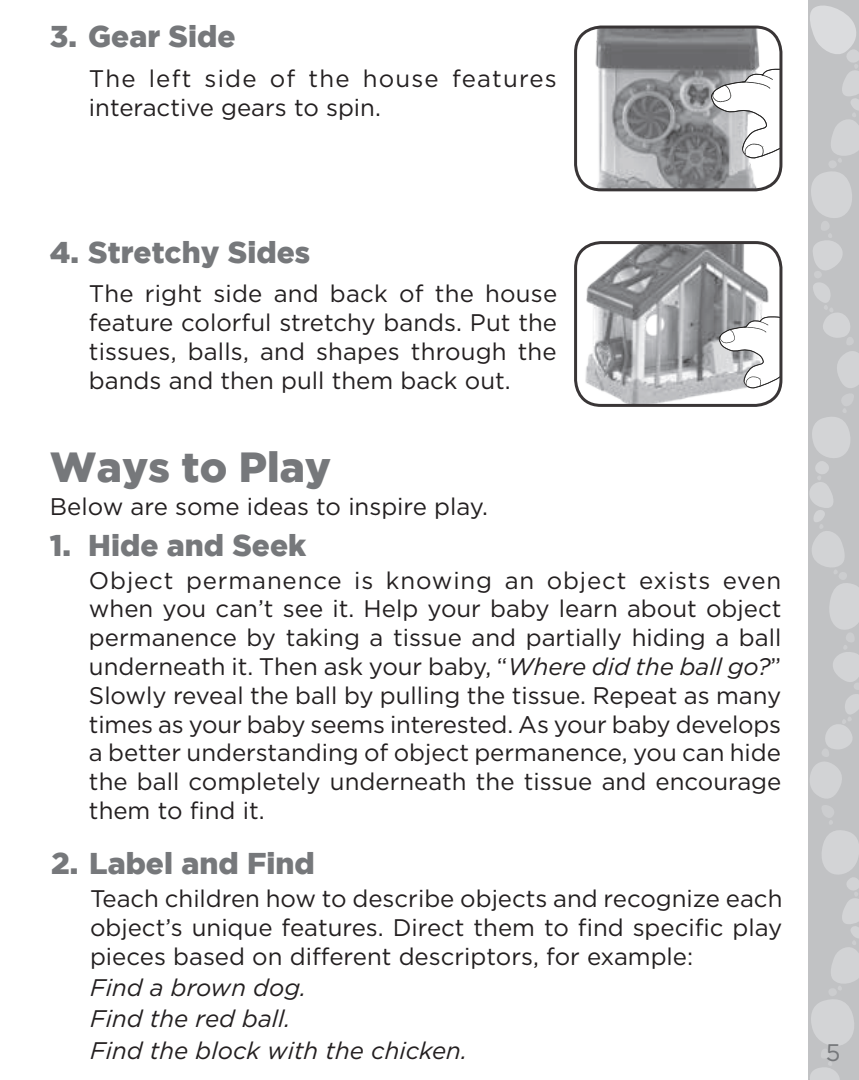
<style>
.page{position:relative;width:859px;height:1080px;background:#fff}
.page>*{position:absolute;margin:0;border:0;box-sizing:border-box;transform-origin:0 0}
.t1{font:900 42px "Gotham";color:#76787b}
.t2{font:900 30px "Gotham";color:#76787b}
.t3{font:24px/28.8px "Gotham";color:#231f20;text-align:justify}
.t4{font:italic 24px/31.2px "Gotham";color:#231f20}
.t5{font:24px/28.8px "Gotham";letter-spacing:.04em;color:#231f20}
.t6{font:24px "Gotham";color:#76787b}
.s1{font-style:italic}
</style>
<div class="page">
<svg style="left:808px;top:0;width:51px;height:1080px;background:#c7c8ca"></svg>
<img style="left:576px;top:27px;width:205px;height:163px">
<svg style="left:711px;top:69px;width:67px;height:89px"></svg>
<div style="left:574px;top:26px;width:208px;height:165px;border:3px solid #231f20;border-radius:26px"></div>
<img style="left:579px;top:243px;width:202px;height:161px">
<svg style="left:719px;top:316px;width:59px;height:73px"></svg>
<div style="left:574px;top:241px;width:208px;height:166px;border:3px solid #231f20;border-radius:26px"></div>
<p class="t2" style="left:50px;top:19px;width:187px">3. Gear Side</p>
<p class="t5" style="left:89px;top:64px;width:469px">The left side of the house features interactive gears to spin.</p>
<p class="t2" style="left:50px;top:235px;width:262px">4. Stretchy Sides</p>
<p class="t3" style="left:89px;top:279px;width:470px">The right side and back of the house feature colorful stretchy bands. Put the tissues, balls, and shapes through the bands and then pull them back out.</p>
<h1 class="t1" style="left:50px;top:443px;width:283px">Ways to Play</h1>
<p class="t3" style="left:50px;top:492px;width:439px">Below are some ideas to inspire play.</p>
<p class="t2" style="left:50px;top:528px;width:258px">1. Hide and Seek</p>
<p class="t3" style="left:89px;top:565px;width:694px">Object permanence is knowing an object exists even when you can’t see it. Help your baby learn about object permanence by taking a tissue and partially hiding a ball underneath it. Then ask your baby, “<span class="s1">Where did the ball go?</span>” Slowly reveal the ball by pulling the tissue. Repeat as many times as your baby seems interested. As your baby develops a better understanding of object permanence, you can hide the ball completely underneath the tissue and encourage them to find it.</p>
<p class="t2" style="left:51px;top:846px;width:265px">2. Label and Find</p>
<p class="t3" style="left:90px;top:884px;width:694px">Teach children how to describe objects and recognize each object’s unique features. Direct them to find specific play pieces based on different descriptors, for example:</p>
<p class="t4" style="left:90px;top:972px;width:379px">Find a brown dog.<br>Find the red ball.<br>Find the block with the chicken.</p>
<p class="t6" style="left:826px;top:1039px;width:16px">5</p>
</div>
